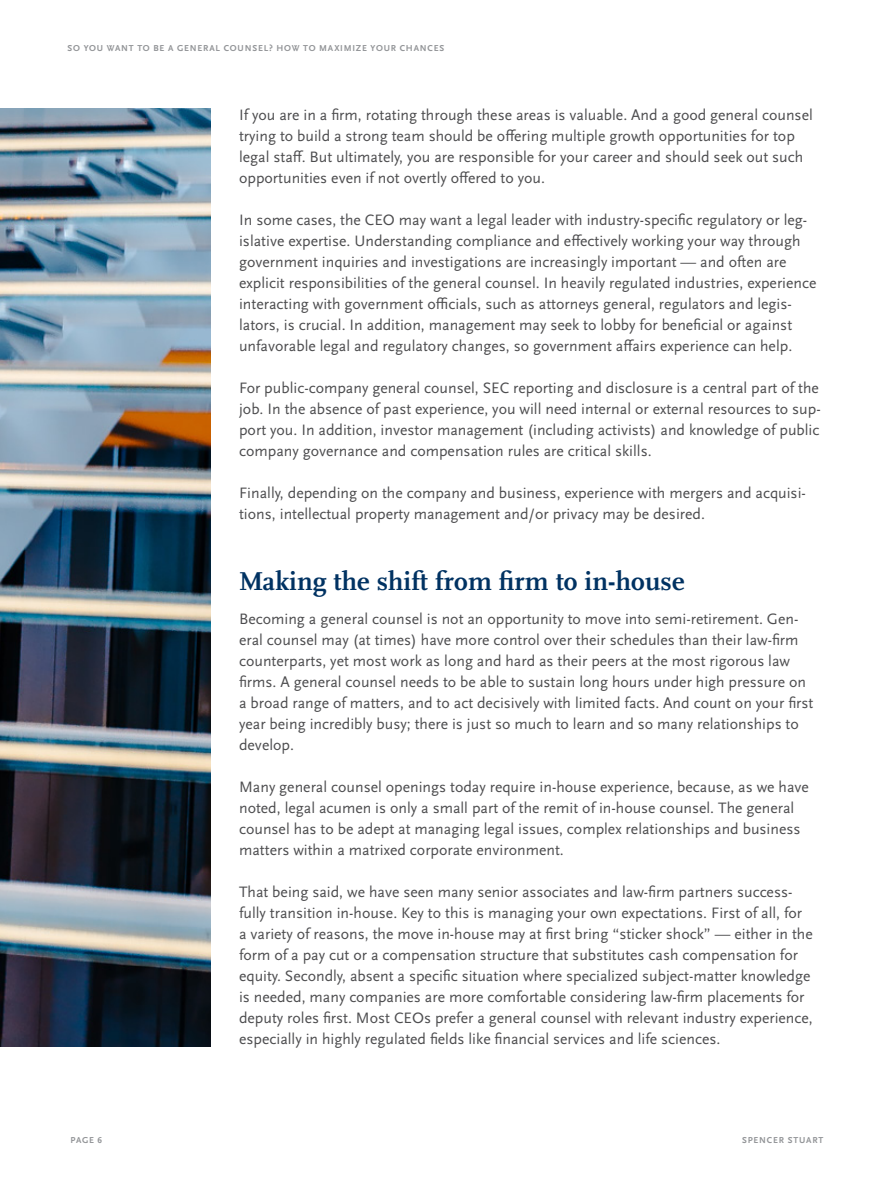
<style>
.page{position:relative;width:891px;height:1188px;background:#fff}
.page>*{position:absolute;margin:0;border:0;box-sizing:border-box;transform-origin:0 0}
.t1{font:700 27px "Scala Pro";letter-spacing:.005em;color:#003262}
.t2{font:15.75px/21px "Scala Sans Pro";color:#4d4d4f}
.t3{font:700 9px "Scala Sans Pro";letter-spacing:.09em;color:#939598}
</style>
<div class="page">
<img style="left:0;top:108px;width:210px;height:939px">
<p class="t3" style="left:68px;top:43px;width:378px">SO YOU WANT TO BE A GENERAL COUNSEL? HOW TO MAXIM IZE YOUR CHANCES</p>
<p class="t2" style="left:239px;top:104px;width:575px">If you are in a firm, rotating through these areas is valuable. And a good general counsel trying to build a strong team should be offering multiple growth opportunities for top legal staff. But ultimately, you are responsible for your career and should seek out such opportunities even if not overtly offered to you.</p>
<p class="t2" style="left:239px;top:209px;width:579px">In some cases, the CEO may want a legal leader with industry-specific regulatory or leg&shy;islative expertise. Understanding compliance and effectively working your way through government inquiries and investigations are increasingly important — and often are explicit responsibilities of the general counsel. In heavily regulated industries, experience interacting with government officials, such as attorneys general, regulators and legis&shy;lators, is crucial. In addition, management may seek to lobby for beneficial or against unfavorable legal and regulatory changes, so government affairs experience can help.</p>
<p class="t2" style="left:239px;top:377px;width:583px;text-align:justify">For public-company general counsel, SEC reporting and disclosure is a central part of the job. In the absence of past experience, you will need internal or external resources to sup&shy;port you. In addition, investor management (including activists) and knowledge of public company governance and compensation rules are critical skills.</p>
<p class="t2" style="left:239px;top:482px;width:568px">Finally, depending on the company and business, experience with mergers and acquisi&shy;tions, intellectual property management and/or privacy may be desired.</p>
<h1 class="t1" style="left:239px;top:565px;width:447px">Making the shift from firm to in-house</h1>
<p class="t2" style="left:239px;top:608px;width:576px">Becoming a general counsel is not an opportunity to move into semi-retirement. Gen&shy;eral counsel may (at times) have more control over their schedules than their law-firm counterparts, yet most work as long and hard as their peers at the most rigorous law firms. A general counsel needs to be able to sustain long hours under high pressure on a broad range of matters, and to act decisively with limited facts. And count on your first year being incredibly busy; there is just so much to learn and so many relationships to develop.</p>
<p class="t2" style="left:239px;top:776px;width:571px">Many general counsel openings today require in-house experience, because, as we have noted, legal acumen is only a small part of the remit of in-house counsel. The general counsel has to be adept at managing legal issues, complex relationships and business matters within a matrixed corporate environment.</p>
<p class="t2" style="left:239px;top:881px;width:575px">That being said, we have seen many senior associates and law-firm partners success&shy;fully transition in-house. Key to this is managing your own expectations. First of all, for a variety of reasons, the move in-house may at first bring “sticker shock” — either in the form of a pay cut or a compensation structure that substitutes cash compensation for equity. Secondly, absent a specific situation where specialized subject-matter knowledge is needed, many companies are more comfortable considering law-firm placements for deputy roles first. Most CEOs prefer a general counsel with relevant industry experience, especially in highly regulated fields like financial services and life sciences.</p>
<p class="t3" style="left:70px;top:1135px;width:33px">PAGE 6</p>
<p class="t3" style="left:742px;top:1135px;width:59px">SPENCER STUART</p>
</div>
